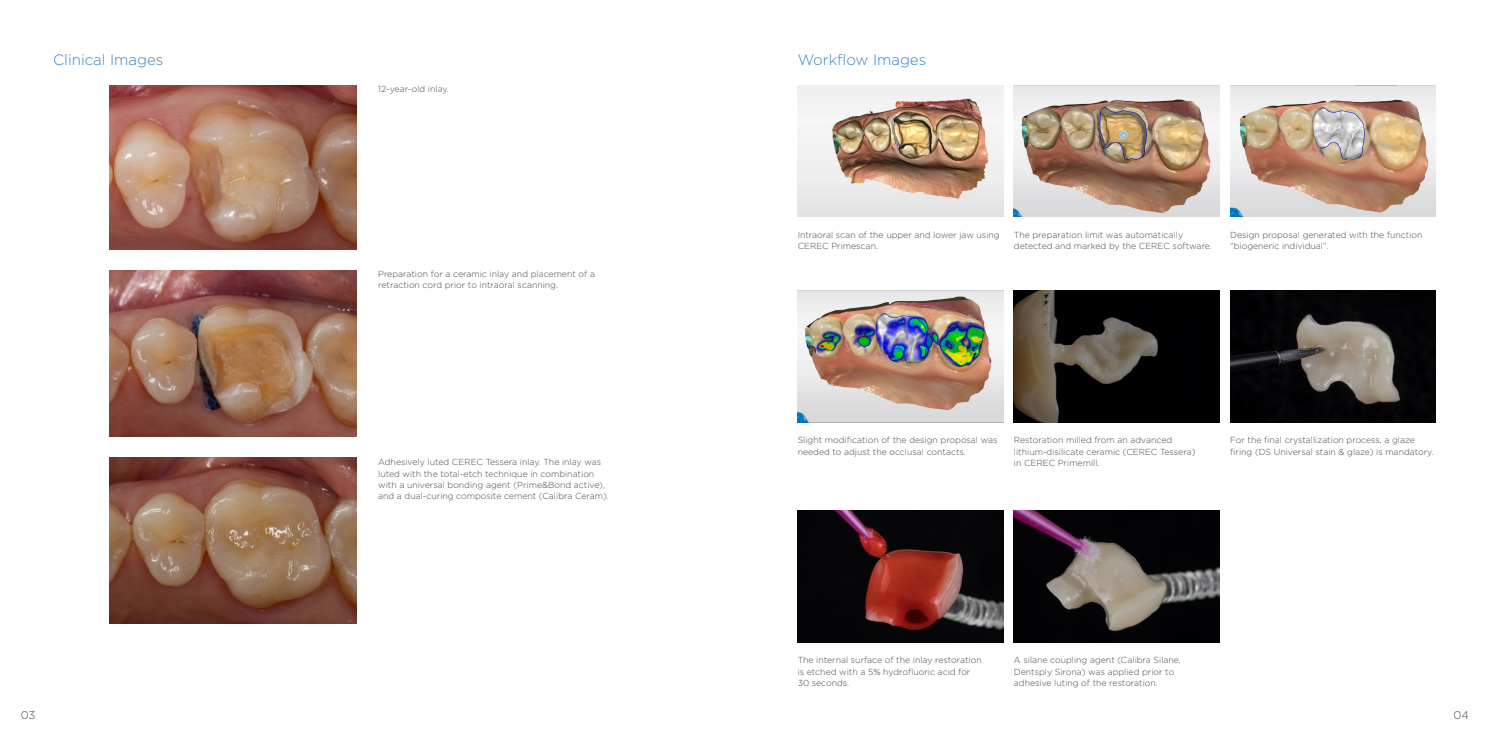
<style>
.page{position:relative;width:1489px;height:745px;background:#fff}
.page>*{position:absolute;margin:0;border:0;box-sizing:border-box;transform-origin:0 0}
.t1{font:300 15px "Gotham";color:#3a81c5}
.t2{font:300 11.25px "Gotham";color:#484848}
.t3{font:300 8.75px/11.2px "Gotham";color:#484848}
</style>
<div class="page">
<img style="left:797px;top:85px;width:206px;height:131px">
<img style="left:1013px;top:85px;width:206px;height:131px">
<img style="left:1230px;top:85px;width:205px;height:131px">
<img style="left:797px;top:291px;width:206px;height:131px">
<img style="left:1013px;top:291px;width:206px;height:131px">
<img style="left:1230px;top:291px;width:205px;height:131px">
<img style="left:797px;top:510px;width:206px;height:131px">
<img style="left:1013px;top:510px;width:206px;height:131px">
<img style="left:110px;top:85px;width:246px;height:165px">
<img style="left:110px;top:270px;width:246px;height:166px">
<img style="left:110px;top:457px;width:246px;height:166px">
<h1 class="t1" style="left:53px;top:50px;width:111px">Clinical Images</h1>
<h1 class="t1" style="left:797px;top:50px;width:130px">Workflow Images</h1>
<p class="t3" style="left:378px;top:83px;width:72px">12-year-old inlay.</p>
<p class="t3" style="left:378px;top:267px;width:218px">Preparation for a ceramic inlay and placement of a retraction cord prior to intraoral scanning.</p>
<p class="t3" style="left:378px;top:456px;width:232px">Adhesively luted CEREC Tessera inlay. The inlay was luted with the total-etch technique in combination with a universal bonding agent (Prime&amp;Bond active), and a dual-curing composite cement (Calibra Ceram).</p>
<p class="t3" style="left:797px;top:228px;width:203px">Intraoral scan of the upper and lower jaw using<br>CEREC Primescan.</p>
<p class="t3" style="left:1013px;top:228px;width:199px">The preparation limit was automatically detected and marked by the CEREC software.</p>
<p class="t3" style="left:1230px;top:228px;width:194px">Design proposal generated with the function “biogeneric individual”.</p>
<p class="t3" style="left:797px;top:434px;width:201px">Slight modification of the design proposal was needed to adjust the occlusal contacts.</p>
<p class="t3" style="left:1013px;top:434px;width:183px">Restoration milled from an advanced lithium-disilicate ceramic (CEREC Tessera) in CEREC Primemill.</p>
<p class="t3" style="left:1230px;top:434px;width:205px">For the final crystallization process, a glaze firing (DS Universal stain &amp; glaze) is mandatory.</p>
<p class="t3" style="left:797px;top:654px;width:185px">The internal surface of the inlay restoration is etched with a 5% hydrofluoric acid for<br>30 seconds.</p>
<p class="t3" style="left:1013px;top:654px;width:168px">A silane coupling agent (Calibra Silane,<br>Dentsply Sirona) was applied prior to adhesive luting of the restoration.</p>
<p class="t2" style="left:21px;top:707px;width:16px">03</p>
<p class="t2" style="left:1453px;top:707px;width:17px">04</p>
</div>
